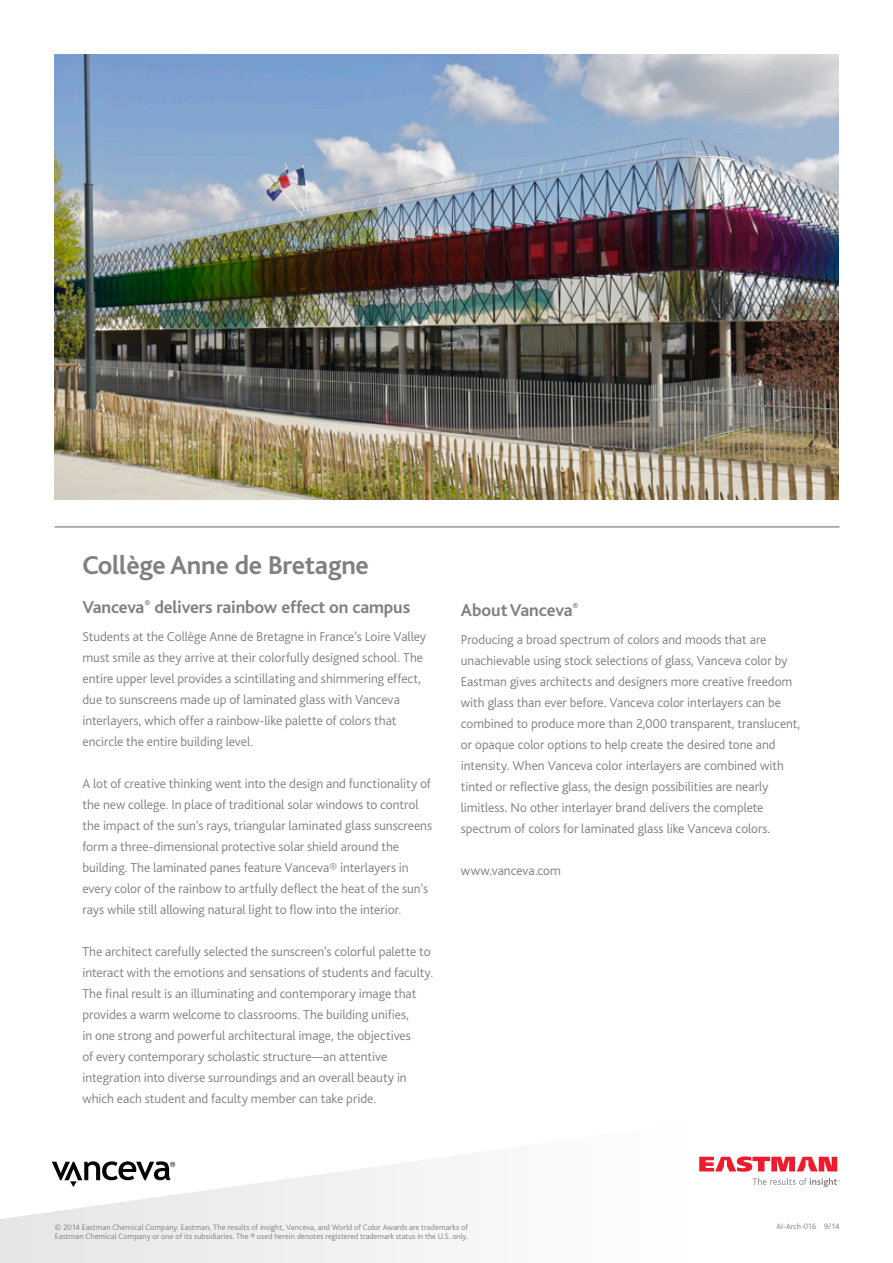
<style>
.page{position:relative;width:893px;height:1263px;background:#fff}
.page>*{position:absolute;margin:0;border:0;box-sizing:border-box;transform-origin:0 0}
.Body_copy{font:700 27px "Bliss";letter-spacing:-.01em;color:#808083}
.Body_copy-2{font:700 18px "Bliss";letter-spacing:-.01em;color:#808083}
.SubHeads{font:700 18px "Bliss";letter-spacing:-.005em;color:#808083}
.Body_copy-3{font:300 13.5px/21px "Bliss Pro";letter-spacing:-.005em;color:#808083}
.SubHeads-2{font:300 13.5px/21px "Bliss";color:#808083}
.t1{font:300 8.25px "Bliss";letter-spacing:.01em;color:#808083}
.t2{font:300 8.25px "Bliss";letter-spacing:-.01em;color:#808083}
</style>
<div class="page">
<hr style="left:54px;top:527px;width:785px;height:1px;background:#64656a">
<svg style="left:0;top:1156px;width:838px;height:107px"></svg>
<svg style="left:52px;top:1161px;width:123px;height:26px"></svg>
<svg style="left:699px;top:1156px;width:138px;height:16px"></svg>
<svg style="left:753px;top:1178px;width:87px;height:9px"></svg>
<img style="left:54px;top:54px;width:785px;height:446px">
<p class="Body_copy" style="left:82px;top:551px;width:288px">Collège Anne de Bretagne</p>
<p class="Body_copy-2" style="left:82px;top:598px;width:329px">Vanceva<sup>®</sup> delivers rainbow effect on campus</p>
<p class="Body_copy-3" style="left:82px;top:626px;width:345px">Students at the Collège Anne de Bretagne in France’s Loire Valley must smile as they arrive at their colorfully designed school. The entire upper level provides a scintillating and shimmering effect, due to sunscreens made up of laminated glass with Vanceva interlayers, which offer a rainbow-like palette of colors that encircle the entire building level.</p>
<p class="Body_copy-3" style="left:82px;top:773px;width:351px">A lot of creative thinking went into the design and functionality of the new college. In place of traditional solar windows to control the impact of the sun’s rays, triangular laminated glass sunscreens form a three-dimensional protective solar shield around the building. The laminated panes feature Vanceva® interlayers in every color of the rainbow to artfully deflect the heat of the sun’s rays while still allowing natural light to flow into the interior.</p>
<p class="Body_copy-3" style="left:82px;top:941px;width:352px">The architect carefully selected the sunscreen’s colorful palette to interact with the emotions and sensations of students and faculty.<br>The final result is an illuminating and contemporary image that provides a warm welcome to classrooms. The building unifies,<br>in one strong and powerful architectural image, the objectives<br>of every contemporary scholastic structure—an attentive integration into diverse surroundings and an overall beauty in which each student and faculty member can take pride.</p>
<p class="SubHeads" style="left:461px;top:601px;width:119px">About Vanceva<sup>®</sup></p>
<p class="SubHeads-2" style="left:461px;top:629px;width:341px">Producing a broad spectrum of colors and moods that are unachievable using stock selections of glass, Vanceva color by Eastman gives architects and designers more creative freedom with glass than ever before. Vanceva color interlayers can be combined to produce more than 2,000 transparent, translucent, or opaque color options to help create the desired tone and intensity. When Vanceva color interlayers are combined with tinted or reflective glass, the design possibilities are nearly limitless. No other interlayer brand delivers the complete spectrum of colors for laminated glass like Vanceva colors.</p>
<p class="SubHeads-2" style="left:461px;top:860px;width:102px">www.vanceva.com</p>
<p class="t1" style="left:55px;top:1223px;width:414px">© 2014 Eastman Chemical Company. Eastman, The results of insight, Vanceva, and World of Color Awards are trademarks of</p>
<p class="t2" style="left:776px;top:1222px;width:65px">AI-Arch-016 9/14</p>
<p class="t1" style="left:55px;top:1232px;width:414px">Eastman Chemical Company or one of its subsidiaries. The ® used herein denotes registered trademark status in the U.S. only.</p>
</div>
